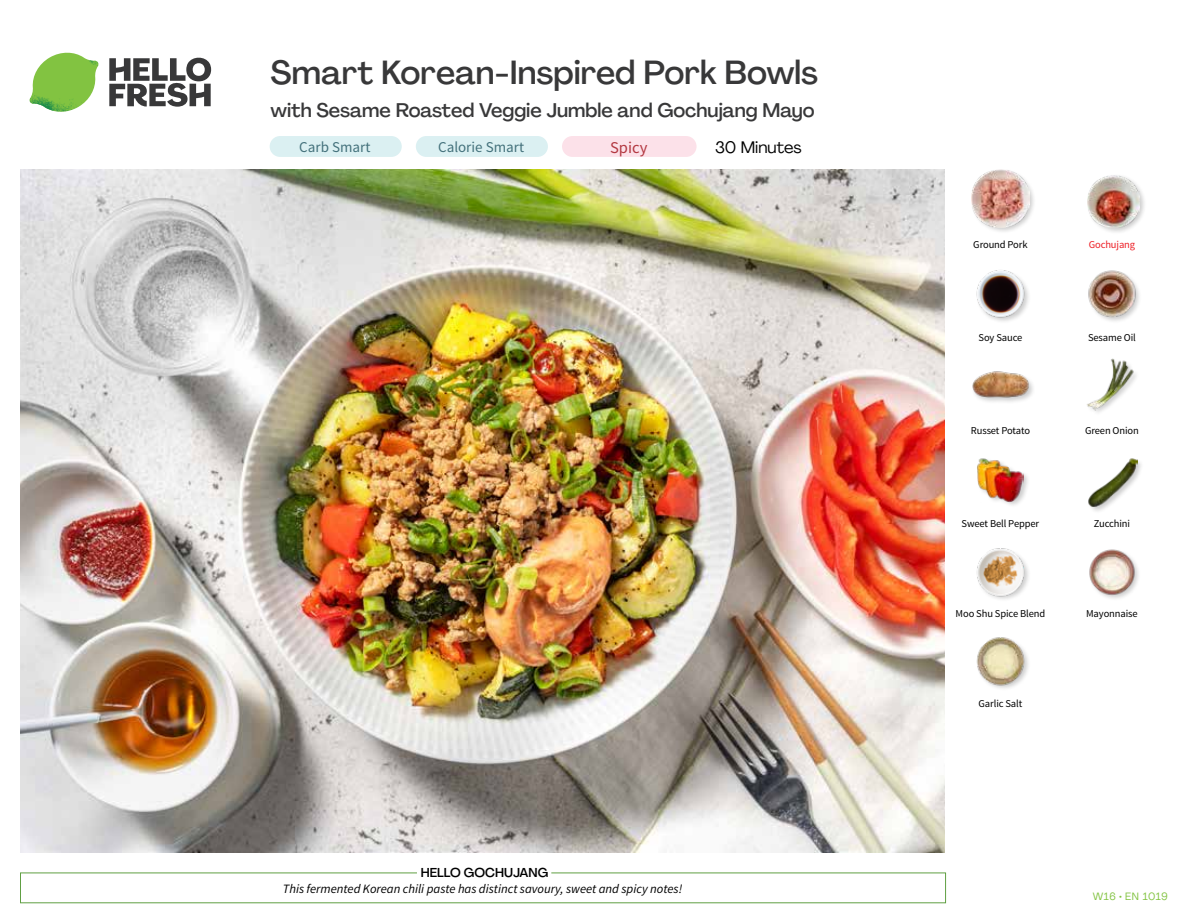
<style>
.page{position:relative;width:1188px;height:918px;background:#fff}
.page>*{position:absolute;margin:0;border:0;box-sizing:border-box;transform-origin:0 0}
.t1{font:500 33px "Agrandir";color:#383839}
.t2{font:500 19.5px "Agrandir";color:#383839}
.t3{font:16.5px "Agrandir";color:#000}
.t4{font:16.5px "Source Sans Pro";color:#b33841}
.t5{font:15px "Source Sans Pro";color:#43717b}
.t6{font:italic 12.75px "Source Sans Pro";color:#000}
.t7{font:500 12.75px "Agrandir";color:#000}
.t8{font:10.5px "Source Sans Pro";letter-spacing:-.01em;color:#000}
.t9{font:10.5px "Agrandir";letter-spacing:.05em;color:#82c341}
.t10{font:10.5px "Source Sans Pro";letter-spacing:-.01em;color:#ed1d24}
</style>
<div class="page">
<svg style="left:109px;top:57px;width:102px;height:50px"></svg>
<svg style="left:34px;top:53px;width:62px;height:40px"></svg>
<img style="left:67px;top:53px;width:32px;height:26px">
<img style="left:33px;top:75px;width:59px;height:11px">
<img style="left:29px;top:79px;width:61px;height:33px">
<img style="left:65px;top:86px;width:27px;height:25px">
<div style="left:20px;top:873px;width:926px;height:30px;border:1px solid #609f43"></div>
<div style="left:417px;top:865px;width:134px;height:15px;background:#fff"></div>
<img style="left:21px;top:170px;width:924px;height:682px">
<div style="left:270px;top:136px;width:132px;height:21px;background:#dbf0f2;border-radius:10px"></div>
<div style="left:416px;top:136px;width:132px;height:21px;background:#dbf0f2;border-radius:10px"></div>
<div style="left:562px;top:136px;width:135px;height:21px;background:#fce1e9;border-radius:10px"></div>
<img style="left:976px;top:637px;width:53px;height:52px">
<img style="left:1089px;top:549px;width:50px;height:50px">
<img style="left:976px;top:548px;width:53px;height:51px">
<div style="left:1087px;top:457px;width:58px;height:56px;background:#000;opacity:.2"></div>
<img style="left:1087px;top:458px;width:51px;height:48px">
<div style="left:977px;top:457px;width:54px;height:51px;background:#000;opacity:.2"></div>
<img style="left:977px;top:457px;width:47px;height:45px">
<img style="left:1087px;top:358px;width:49px;height:55px">
<div style="left:971px;top:370px;width:64px;height:34px;background:#000;opacity:.2"></div>
<img style="left:972px;top:370px;width:57px;height:31px">
<img style="left:1088px;top:270px;width:51px;height:51px">
<img style="left:976px;top:270px;width:53px;height:51px">
<div style="left:1086px;top:173px;width:61px;height:62px;background:#000;opacity:.2"></div>
<img style="left:1087px;top:175px;width:52px;height:52px">
<div style="left:970px;top:168px;width:66px;height:66px;background:#000;opacity:.2"></div>
<img style="left:972px;top:170px;width:57px;height:57px">
<h1 class="t1" style="left:271px;top:52px;width:549px">Smart Korean-Inspired Pork Bowls</h1>
<h2 class="t2" style="left:271px;top:98px;width:546px">with Sesame Roasted Veggie Jumble and Gochujang Mayo</h2>
<h3 class="t5" style="left:299px;top:138px;width:73px">Carb Smart</h3>
<h3 class="t5" style="left:438px;top:138px;width:87px">Calorie Smart</h3>
<h3 class="t4" style="left:610px;top:137px;width:39px">Spicy</h3>
<h3 class="t3" style="left:715px;top:137px;width:88px">30 Minutes</h3>
<p class="t7" style="left:421px;top:864px;width:129px">HELLO GOCHUJANG</p>
<p class="t6" style="left:283px;top:881px;width:401px">This fermented Korean chili paste has distinct savoury, sweet and spicy notes!</p>
<p class="t8" style="left:973px;top:238px;width:56px">Ground Pork</p>
<p class="t10" style="left:1089px;top:238px;width:48px">Gochujang</p>
<p class="t8" style="left:979px;top:331px;width:45px">Soy Sauce</p>
<p class="t8" style="left:1088px;top:331px;width:49px">Sesame Oil</p>
<p class="t8" style="left:971px;top:424px;width:61px">Russet Potato</p>
<p class="t8" style="left:1085px;top:424px;width:55px">Green Onion</p>
<p class="t8" style="left:962px;top:517px;width:79px">Sweet Bell Pepper</p>
<p class="t8" style="left:1094px;top:517px;width:38px">Zucchini</p>
<p class="t8" style="left:956px;top:607px;width:91px">Moo Shu Spice Blend</p>
<p class="t8" style="left:1086px;top:607px;width:53px">Mayonnaise</p>
<p class="t8" style="left:979px;top:697px;width:45px">Garlic Salt</p>
<p class="t9" style="left:1093px;top:890px;width:77px">W16 • EN 1019</p>
</div>
